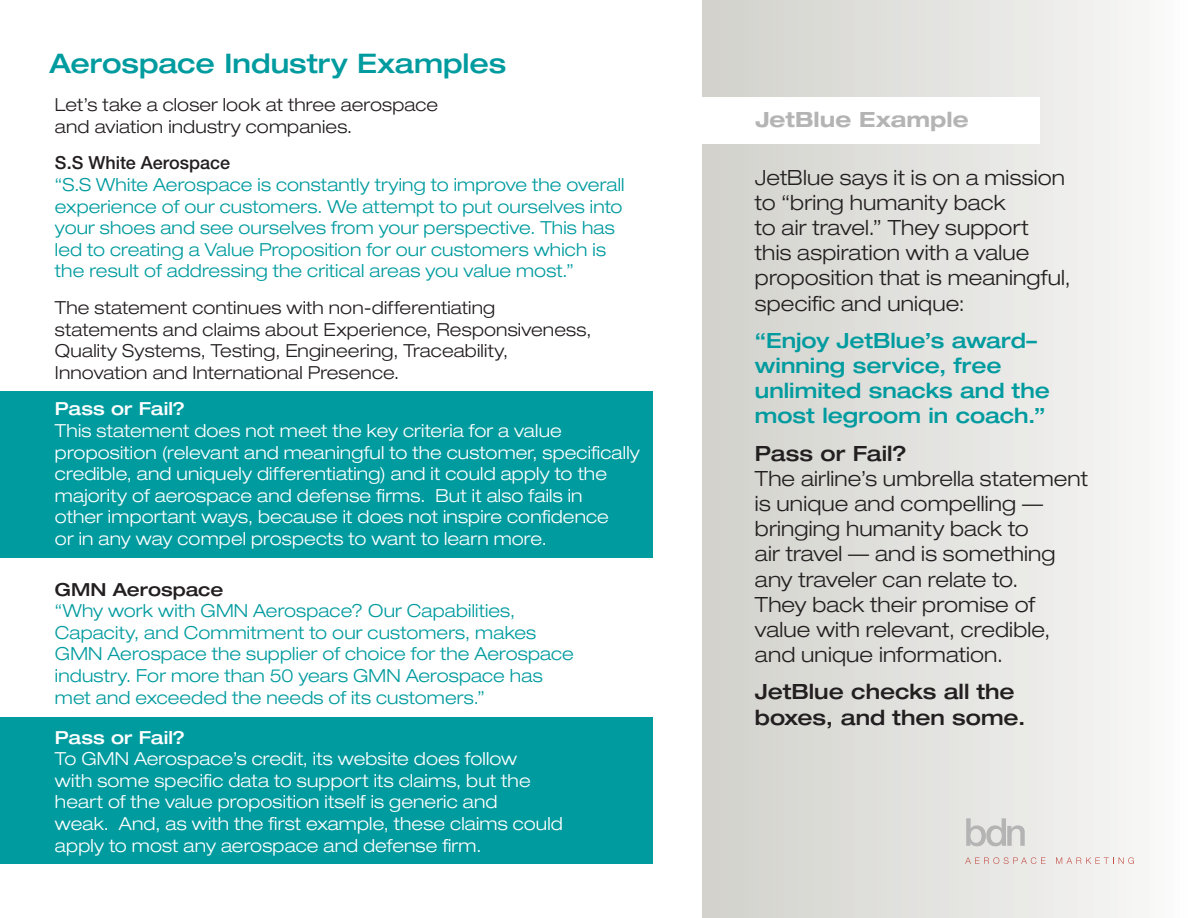
<style>
.page{position:relative;width:1188px;height:918px;background:#fff}
.page>*{position:absolute;margin:0;border:0;box-sizing:border-box;transform-origin:0 0}
.pagehead{font:500 expanded 27px "Helvetica Neue LT Pro";letter-spacing:-.005em;color:#009b9f}
.t1{font:300 expanded 21px/25.2px "Helvetica Neue LT Pro";letter-spacing:.005em;color:#231f20}
.t2{font:500 expanded 21px/25.2px "Helvetica Neue LT Pro";color:#009b9f}
.t3{font:500 expanded 21px/25.2px "Helvetica Neue LT Pro";letter-spacing:-.005em;color:#231f20}
.inset_title{font:700 expanded 21px "Helvetica Neue LT Pro";color:#b3b4b3}
.t4{font:300 expanded 18px/21.6px "Helvetica Neue LT Pro";letter-spacing:.005em;color:#fff}
.t5{font:300 expanded 18px/21.6px "Helvetica Neue LT Pro";letter-spacing:.005em;color:#009b9f}
.t6{font:300 expanded 18px/21.6px "Helvetica Neue LT Pro";letter-spacing:.005em;color:#231f20}
.s1{font-weight:500;font-stretch:normal;color:#231f20}
.s2{font-weight:500}
.s3{font-weight:500;color:#231f20}
</style>
<div class="page">
<div style="left:702px;top:0;width:486px;height:918px;background:linear-gradient(to right,#d1d0cb,#f9f9f9)"></div>
<svg style="left:966px;top:818px;width:59px;height:28px;background:#d0d0ce"></svg>
<svg style="left:965px;top:857px;width:80px;height:7px"></svg>
<svg style="left:1056px;top:857px;width:78px;height:7px"></svg>
<div style="left:0;top:392px;width:653px;height:166px;background:#009b9f"></div>
<div style="left:0;top:718px;width:653px;height:146px;background:#009b9f"></div>
<div style="left:698px;top:97px;width:342px;height:47px;background:#fff"></div>
<p class="pagehead" style="left:50px;top:47px;width:458px">Aerospace Industry Examples</p>
<p class="t6" style="left:55px;top:94px;width:385px">Let’s take a closer look at three aerospace and aviation industry companies.</p>
<p class="t5" style="left:55px;top:152px;width:571px"><span class="s1">S.S White Aerospace<br></span>“S.S White Aerospace is constantly trying to improve the overall experience of our customers. We attempt to put ourselves into your shoes and see ourselves from your perspective. This has led to creating a Value Proposition for our customers which is the result of addressing the critical areas you value most.”</p>
<p class="t6" style="left:55px;top:297px;width:538px">The statement continues with non-differentiating statements and claims about Experience, Responsiveness, Quality Systems, Testing, Engineering, Traceability, Innovation and International Presence.</p>
<p class="t4" style="left:55px;top:398px;width:586px"><span class="s2">Pass or Fail?<br></span>This statement does not meet the key criteria for a value proposition (relevant and meaningful to the customer, specifically credible, and uniquely differentiating) and it could apply to the majority of aerospace and defense firms. But it also fails in<br>other important ways, because it does not inspire confidence<br>or in any way compel prospects to want to learn more.</p>
<p class="t5" style="left:55px;top:578px;width:520px"><span class="s3">GMN Aerospace<br></span>“Why work with GMN Aerospace? Our Capabilities, Capacity, and Commitment to our customers, makes GMN Aerospace the supplier of choice for the Aerospace industry. For more than 50 years GMN Aerospace has met and exceeded the needs of its customers.”</p>
<p class="t4" style="left:55px;top:726px;width:510px"><span class="s2">Pass or Fail?<br></span>To GMN Aerospace’s credit, its website does follow<br>with some specific data to support its claims, but the heart of the value proposition itself is generic and<br>weak. And, as with the first example, these claims could apply to most any aerospace and defense firm.</p>
<p class="inset_title" style="left:755px;top:107px;width:215px">JetBlue Example</p>
<p class="t1" style="left:755px;top:164px;width:317px">JetBlue says it is on a mission to “bring humanity back<br>to air travel.” They support<br>this aspiration with a value proposition that is meaningful, specific and unique:</p>
<p class="t2" style="left:755px;top:327px;width:296px">“Enjoy JetBlue’s award– winning service, free unlimited snacks and the most legroom in coach.”</p>
<p class="t1" style="left:755px;top:440px;width:335px"><span class="s2">Pass or Fail?<br></span>The airline’s umbrella statement is unique and compelling — bringing humanity back to<br>air travel — and is something any traveler can relate to.<br>They back their promise of value with relevant, credible, and unique information.</p>
<p class="t3" style="left:755px;top:679px;width:272px">JetBlue checks all the boxes, and then some.</p>
</div>
